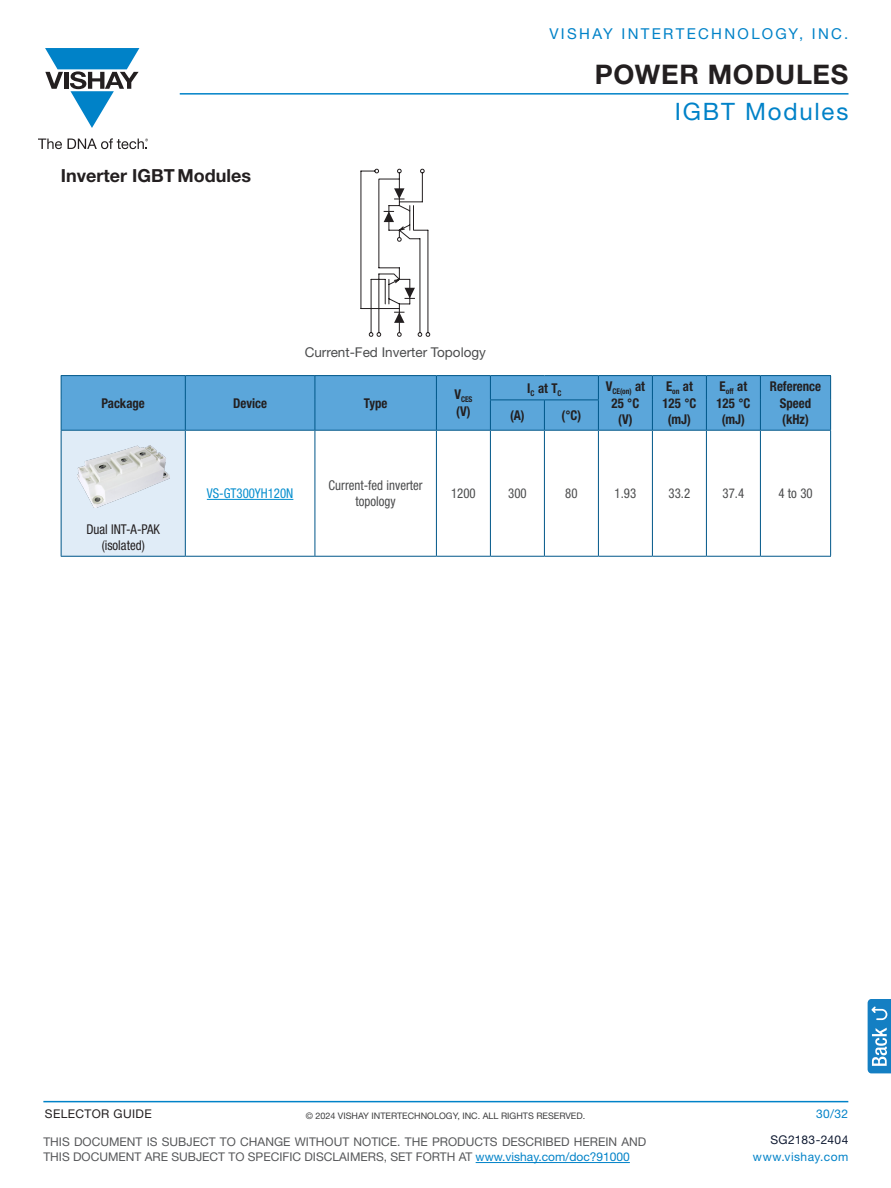
<style>
.page{position:relative;width:891px;height:1188px;background:#fff}
.page>*{position:absolute;margin:0;border:0;box-sizing:border-box;transform-origin:0 0}
.t1{font:700 27px "Helvetica Neue LT Std";letter-spacing:.025em;color:#231f20}
.SG_Cap_Subhead{font:24px "Helvetica Neue LT Std";letter-spacing:.075em;color:#0082c8}
.SG_Inside_Body_SubHead{font:700 18px "Helvetica Neue LT Std";color:#231f20}
.t2{font:15px "Helvetica Neue LT Std";letter-spacing:.155em;color:#0082c8}
.SG_Table_TopHeader{font:700 condensed 13.5px/16.5px "Helvetica Neue LT Std";color:#231f20;text-align:center;scale:.95 1}
.SG_Table_Body{font:condensed 13.5px/16.5px "Helvetica Neue LT Std";color:#4b4c4d;text-align:center;scale:.95 1}
.SG_Inside_Body{font:13.5px "Helvetica Neue LT Std";color:#4b4c4d}
.SG_Table_SideHeader{font:condensed 13.5px/16.5px "Helvetica Neue LT Std";color:#231f20;text-align:center;scale:.95 1}
.SG_Table_Body-2{font:condensed 13.5px "Helvetica Neue LT Std";color:#068ece;scale:.95 1}
.t3{font:12px/15px "Helvetica Neue LT Std";color:#57585a}
.t4{font:12px "Helvetica Neue LT Std";letter-spacing:.04em;color:#0082c8}
.t5{font:12px "Helvetica Neue LT Std";letter-spacing:.035em;color:#231f20}
.t6{font:12px "Helvetica Neue LT Std";letter-spacing:.035em;color:#0e1931}
.t7{font:9px "Helvetica Neue LT Std";color:#3e3e3f}
.SG_Table_TopHeader-2{font:700 condensed 7.8px "Helvetica Neue LT Std";color:#231f20;scale:.95 1}
.s1{color:#0082c8}
</style>
<div class="page">
<hr style="left:180px;top:93px;width:669px;height:2px;background:#0082c8">
<svg style="left:38px;top:139px;width:24px;height:10px"></svg>
<svg style="left:68px;top:138px;width:80px;height:11px"></svg>
<svg style="left:45px;top:48px;width:94px;height:80px"></svg>
<hr style="left:43px;top:1101px;width:805px;height:1px;background:#0082c8">
<hr style="left:476px;top:1162px;width:154px;height:1px;background:#0082c8">
<div style="left:61px;top:430px;width:124px;height:126px;background:#e0ecf7"></div>
<svg style="left:186px;top:431px;width:644px;height:125px"></svg>
<hr style="left:61px;top:375px;width:124px;height:1px;background:#005789">
<hr style="left:185px;top:375px;width:130px;height:1px;background:#005789">
<hr style="left:315px;top:375px;width:121px;height:1px;background:#005789">
<hr style="left:436px;top:375px;width:54px;height:1px;background:#005789">
<hr style="left:490px;top:375px;width:54px;height:1px;background:#005789">
<hr style="left:544px;top:375px;width:54px;height:1px;background:#005789">
<hr style="left:598px;top:375px;width:54px;height:1px;background:#005789">
<hr style="left:652px;top:375px;width:54px;height:1px;background:#005789">
<hr style="left:706px;top:375px;width:54px;height:1px;background:#005789">
<hr style="left:760px;top:375px;width:71px;height:1px;background:#005789">
<div style="left:61px;top:376px;width:770px;height:54px;background:#5ba6da"></div>
<hr style="left:61px;top:400px;width:1px;height:30px;background:#005789">
<hr style="left:185px;top:400px;width:1px;height:30px;background:#005789">
<hr style="left:315px;top:400px;width:1px;height:30px;background:#005789">
<hr style="left:436px;top:400px;width:1px;height:30px;background:#005789">
<hr style="left:490px;top:400px;width:54px;height:1px;background:#005789">
<hr style="left:490px;top:400px;width:1px;height:30px;background:#005789">
<hr style="left:544px;top:400px;width:55px;height:1px;background:#005789">
<hr style="left:544px;top:400px;width:1px;height:30px;background:#005789">
<hr style="left:598px;top:400px;width:1px;height:30px;background:#005789">
<hr style="left:652px;top:400px;width:1px;height:30px;background:#005789">
<hr style="left:706px;top:400px;width:1px;height:30px;background:#005789">
<hr style="left:760px;top:400px;width:1px;height:30px;background:#005789">
<hr style="left:830px;top:400px;width:1px;height:30px;background:#005789">
<hr style="left:61px;top:430px;width:124px;height:1px;background:#005789">
<hr style="left:61px;top:431px;width:1px;height:125px;background:#005789">
<hr style="left:185px;top:430px;width:130px;height:1px;background:#005789">
<hr style="left:185px;top:431px;width:1px;height:125px;background:#005789">
<hr style="left:315px;top:430px;width:121px;height:1px;background:#005789">
<hr style="left:315px;top:431px;width:1px;height:125px;background:#005789">
<hr style="left:436px;top:430px;width:54px;height:1px;background:#005789">
<hr style="left:436px;top:431px;width:1px;height:125px;background:#005789">
<hr style="left:490px;top:430px;width:54px;height:1px;background:#005789">
<hr style="left:490px;top:431px;width:1px;height:125px;background:#005789">
<hr style="left:544px;top:430px;width:54px;height:1px;background:#005789">
<hr style="left:544px;top:431px;width:1px;height:125px;background:#005789">
<hr style="left:598px;top:430px;width:54px;height:1px;background:#005789">
<hr style="left:598px;top:431px;width:1px;height:125px;background:#005789">
<hr style="left:652px;top:430px;width:54px;height:1px;background:#005789">
<hr style="left:652px;top:431px;width:1px;height:125px;background:#005789">
<hr style="left:706px;top:430px;width:54px;height:1px;background:#005789">
<hr style="left:706px;top:431px;width:1px;height:125px;background:#005789">
<hr style="left:760px;top:430px;width:71px;height:1px;background:#005789">
<hr style="left:760px;top:431px;width:1px;height:125px;background:#005789">
<hr style="left:830px;top:431px;width:1px;height:125px;background:#005789">
<hr style="left:61px;top:556px;width:124px;height:1px;background:#005789">
<hr style="left:185px;top:556px;width:130px;height:1px;background:#005789">
<hr style="left:315px;top:556px;width:121px;height:1px;background:#005789">
<hr style="left:436px;top:556px;width:54px;height:1px;background:#005789">
<hr style="left:490px;top:556px;width:54px;height:1px;background:#005789">
<hr style="left:544px;top:556px;width:54px;height:1px;background:#005789">
<hr style="left:598px;top:556px;width:54px;height:1px;background:#005789">
<hr style="left:652px;top:556px;width:54px;height:1px;background:#005789">
<hr style="left:706px;top:556px;width:54px;height:1px;background:#005789">
<hr style="left:760px;top:556px;width:71px;height:1px;background:#005789">
<img style="left:77px;top:446px;width:92px;height:62px">
<hr style="left:207px;top:499px;width:86px;height:1px;background:#068ece">
<svg style="left:361px;top:169px;width:69px;height:168px"></svg>
<svg style="left:868px;top:999px;width:23px;height:74px"></svg>
<p class="t2" style="left:549px;top:25px;width:300px">VISHAY INTERTECHNOLOGY, INC.</p>
<h1 class="t1" style="left:595px;top:58px;width:255px">Power Modules</h1>
<p class="SG_Inside_Body_SubHead" style="left:61px;top:164px;width:192px">Inverter IGBT Modules</p>
<p class="SG_Cap_Subhead" style="left:675px;top:97px;width:175px">IGBT Modules</p>
<p class="SG_Inside_Body" style="left:305px;top:344px;width:183px">Current-Fed Inverter Topology</p>
<p class="SG_Table_TopHeader" style="left:102px;top:395px;width:47px">Package</p>
<p class="SG_Table_TopHeader" style="left:233px;top:395px;width:37px">Device</p>
<p class="SG_Table_TopHeader" style="left:364px;top:395px;width:26px">Type</p>
<p class="SG_Table_TopHeader-2" style="left:454px;top:395px;width:21px"><sup>V</sup>CES</p>
<p class="SG_Table_TopHeader" style="left:456px;top:403px;width:16px">(V)</p>
<p class="SG_Table_TopHeader" style="left:527px;top:379px;width:38px">I<sub>C</sub> at T<sub>C</sub></p>
<p class="SG_Table_TopHeader-2" style="left:606px;top:387px;width:43px"><sup>V</sup>CE(on) <sup>at</sup></p>
<p class="SG_Table_TopHeader" style="left:612px;top:395px;width:31px">25 °C (V)</p>
<p class="SG_Table_TopHeader" style="left:510px;top:407px;width:17px">(A)</p>
<p class="SG_Table_TopHeader" style="left:562px;top:407px;width:22px">(°C)</p>
<p class="SG_Table_TopHeader" style="left:662px;top:378px;width:37px">E<sub>on</sub> at<br>125 °C (mJ)</p>
<p class="SG_Table_TopHeader" style="left:716px;top:378px;width:37px">E<sub>off</sub> at<br>125 °C (mJ)</p>
<p class="SG_Table_TopHeader" style="left:770px;top:378px;width:55px">Reference<br>Speed (kHz)</p>
<p class="SG_Table_SideHeader" style="left:86px;top:521px;width:79px">Dual INT-A-PAK (isolated)</p>
<p class="SG_Table_Body-2" style="left:207px;top:485px;width:93px">VS-GT300YH120N</p>
<p class="SG_Table_Body" style="left:329px;top:477px;width:101px">Current-fed inverter topology</p>
<p class="SG_Table_Body" style="left:451px;top:485px;width:27px">1200</p>
<p class="SG_Table_Body" style="left:508px;top:485px;width:21px">300</p>
<p class="SG_Table_Body" style="left:565px;top:485px;width:14px">80</p>
<p class="SG_Table_Body" style="left:615px;top:485px;width:24px">1.93</p>
<p class="SG_Table_Body" style="left:669px;top:485px;width:24px">33.2</p>
<p class="SG_Table_Body" style="left:723px;top:485px;width:24px">37.4</p>
<p class="SG_Table_Body" style="left:778px;top:485px;width:38px">4 to 30</p>
<p class="t5" style="left:45px;top:1107px;width:109px">SELECTOR GUIDE</p>
<p class="t7" style="left:306px;top:1111px;width:281px">© 2024 VISHAY INTERTECHNOLOGY, INC. ALL RIGHTS RESERVED.</p>
<p class="t4" style="left:816px;top:1106px;width:34px">30/32</p>
<p class="t3" style="left:43px;top:1134px;width:604px">THIS DOCUMENT IS SUBJECT TO CHANGE WITHOUT NOTICE. THE PRODUCTS DESCRIBED HEREIN AND<br>THIS DOCUMENT ARE SUBJECT TO SPECIFIC DISCLAIMERS, SET FORTH AT <span class="s1">www.vishay.com/doc?91000</span></p>
<p class="t6" style="left:770px;top:1133px;width:80px">SG2183-2404</p>
<p class="t4" style="left:753px;top:1150px;width:97px">www.vishay.com</p>
</div>
